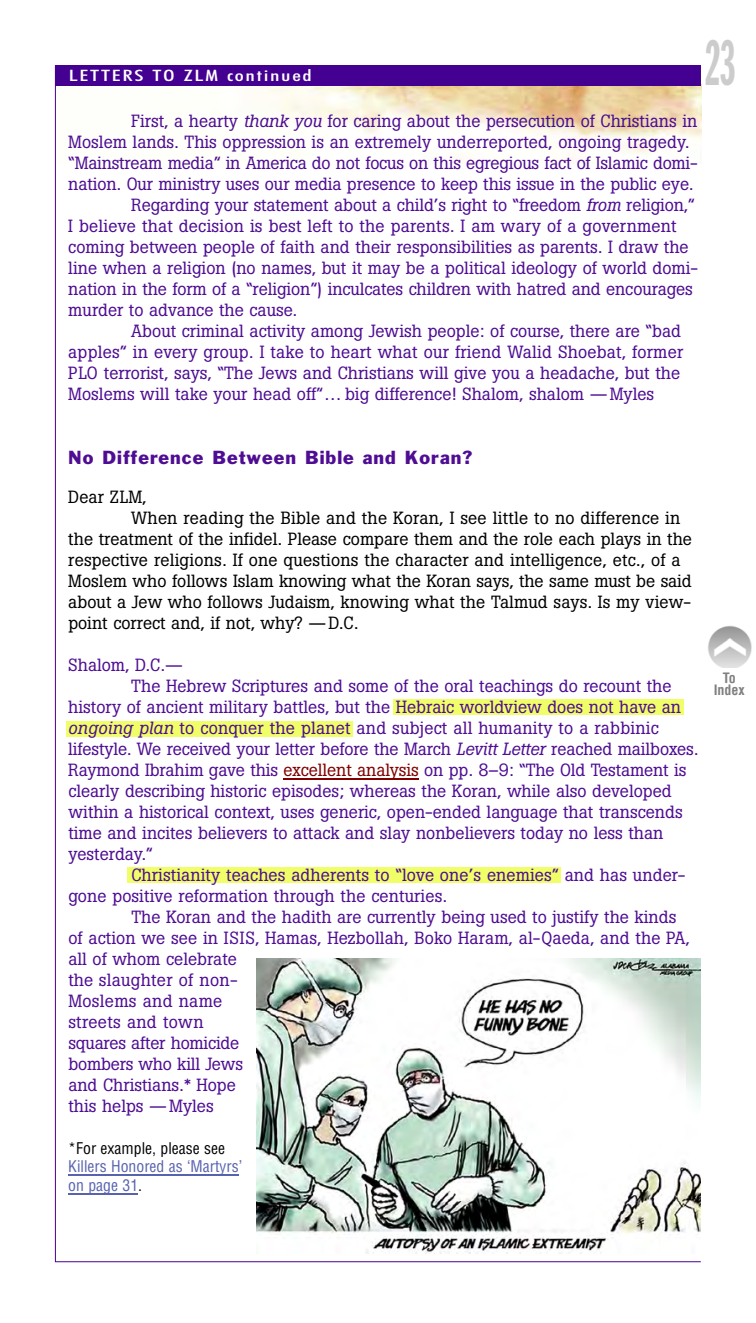
<style>
.page{position:relative;width:756px;height:1323px;background:#fff}
.page>*{position:absolute;margin:0;border:0;box-sizing:border-box;transform-origin:0 0}
.t1{font:63px "Franklin Gothic Extra Cond";color:#ccc;scale:.65 1}
.t2{font:17.5px "Boton";color:#4e0d93}
.t3{font:17.5px "Boton";color:#000}
.t4{font:17.5px "Franklin Gothic";letter-spacing:.06em;color:#4e0d93}
.t5{font:condensed 15.75px/18.9px "Helvetica";color:#5862af}
.t6{font:15.75px "Futuri Condensed SW";letter-spacing:.075em;color:#fff;scale:1.5 1}
.t7{font:condensed 15.75px "Helvetica";color:#000}
.t8{font:700 condensed 14px/12.2px "Helvetica";color:#808080;text-align:center}
.s1{font-style:italic}
.s2{color:#800000}
.s3{color:#000}
</style>
<div class="page">
<div style="left:66px;top:721px;width:286px;height:15px;background:#f0ff68"></div>
<div style="left:393px;top:700px;width:290px;height:15px;background:#f0ff68"></div>
<div style="left:127px;top:868px;width:434px;height:15px;background:#f0ff68"></div>
<img style="left:56px;top:85px;width:645px;height:78px">
<div style="left:56px;top:65px;width:645px;height:20px;background:#440091"></div>
<hr style="left:55px;top:65px;width:1px;height:1197px;background:#440091">
<hr style="left:284px;top:778px;width:135px;height:2px;background:#800000">
<hr style="left:68px;top:1174px;width:171px;height:2px;background:#5862af">
<hr style="left:68px;top:1193px;width:70px;height:2px;background:#5862af">
<hr style="left:55px;top:1261px;width:646px;height:1px;background:#440091">
<img style="left:708px;top:625px;width:44px;height:43px">
<img style="left:257px;top:959px;width:444px;height:295px">
<p class="t6" style="left:69px;top:66px;width:164px">LETTERS TO ZLM continued</p>
<h1 class="t1" style="left:706px;top:29px;width:47px">23</h1>
<p class="t2" style="left:131px;top:111px;width:567px">First, a hearty <span class="s1">thank you</span> for caring about the persecution of Christians in</p>
<p class="t2" style="left:68px;top:132px;width:623px">Moslem lands. This oppression is an extremely underreported, ongoing tragedy.</p>
<p class="t2" style="left:68px;top:153px;width:631px">“Mainstream media” in America do not focus on this egregious fact of Islamic domi-</p>
<p class="t2" style="left:68px;top:174px;width:627px">nation. Our ministry uses our media presence to keep this issue in the public eye.</p>
<p class="t2" style="left:131px;top:195px;width:565px">Regarding your statement about a child’s right to “freedom <span class="s1">from</span> religion,”</p>
<p class="t2" style="left:68px;top:216px;width:610px">I believe that decision is best left to the parents. I am wary of a government</p>
<p class="t2" style="left:68px;top:237px;width:622px">coming between people of faith and their responsibilities as parents. I draw the</p>
<p class="t2" style="left:68px;top:258px;width:631px">line when a religion (no names, but it may be a political ideology of world domi-</p>
<p class="t2" style="left:68px;top:279px;width:626px">nation in the form of a “religion”) inculcates children with hatred and encourages</p>
<p class="t2" style="left:68px;top:300px;width:230px">murder to advance the cause.</p>
<p class="t2" style="left:131px;top:321px;width:551px">About criminal activity among Jewish people: of course, there are “bad</p>
<p class="t2" style="left:68px;top:342px;width:616px">apples” in every group. I take to heart what our friend Walid Shoebat, former</p>
<p class="t2" style="left:68px;top:363px;width:613px">PLO terrorist, says, “The Jews and Christians will give you a headache, but the</p>
<p class="t2" style="left:68px;top:384px;width:587px">Moslems will take your head off”… big difference! Shalom, shalom —Myles</p>
<p class="t4" style="left:68px;top:447px;width:405px">No Difference Between Bible and Koran?</p>
<p class="t3" style="left:68px;top:486px;width:80px">Dear ZLM,</p>
<p class="t3" style="left:131px;top:507px;width:551px">When reading the Bible and the Koran, I see little to no difference in</p>
<p class="t3" style="left:68px;top:528px;width:625px">the treatment of the infidel. Please compare them and the role each plays in the</p>
<p class="t3" style="left:68px;top:549px;width:614px">respective religions. If one questions the character and intelligence, etc., of a</p>
<p class="t3" style="left:68px;top:570px;width:625px">Moslem who follows Islam knowing what the Koran says, the same must be said</p>
<p class="t3" style="left:68px;top:591px;width:624px">about a Jew who follows Judaism, knowing what the Talmud says. Is my view-</p>
<p class="t3" style="left:68px;top:612px;width:292px">point correct and, if not, why? —D.C.</p>
<p class="t2" style="left:68px;top:654px;width:116px">Shalom, D.C.—</p>
<p class="t2" style="left:131px;top:675px;width:542px">The Hebrew Scriptures and some of the oral teachings do recount the</p>
<p class="t2" style="left:68px;top:696px;width:614px">history of ancient military battles, but the Hebraic worldview does not have an</p>
<p class="t2" style="left:68px;top:717px;width:592px"><span class="s1">ongoing plan</span> to conquer the planet and subject all humanity to a rabbinic</p>
<p class="t2" style="left:68px;top:738px;width:632px">lifestyle. We received your letter before the March <span class="s1">Levitt Letter</span> reached mailboxes.</p>
<p class="t2" style="left:68px;top:759px;width:620px">Raymond Ibrahim gave this <span class="s2">excellent analysis</span> on pp. 8–9: “The Old Testament is</p>
<p class="t2" style="left:68px;top:780px;width:605px">clearly describing historic episodes; whereas the Koran, while also developed</p>
<p class="t2" style="left:68px;top:801px;width:616px">within a historical context, uses generic, open-ended language that transcends</p>
<p class="t2" style="left:68px;top:822px;width:597px">time and incites believers to attack and slay nonbelievers today no less than</p>
<p class="t2" style="left:68px;top:843px;width:86px">yesterday.”</p>
<p class="t2" style="left:131px;top:864px;width:556px">Christianity teaches adherents to “love one’s enemies” and has under-</p>
<p class="t2" style="left:68px;top:885px;width:380px">gone positive reformation through the centuries.</p>
<p class="t2" style="left:131px;top:906px;width:546px">The Koran and the hadith are currently being used to justify the kinds</p>
<p class="t2" style="left:68px;top:927px;width:623px">of action we see in ISIS, Hamas, Hezbollah, Boko Haram, al-Qaeda, and the PA,</p>
<p class="t2" style="left:68px;top:948px;width:170px">all of whom celebrate</p>
<p class="t2" style="left:68px;top:969px;width:171px">the slaughter of non-</p>
<p class="t2" style="left:68px;top:990px;width:155px">Moslems and name</p>
<p class="t2" style="left:68px;top:1011px;width:137px">streets and town</p>
<p class="t2" style="left:68px;top:1032px;width:173px">squares after homicide</p>
<p class="t2" style="left:68px;top:1053px;width:176px">bombers who kill Jews</p>
<p class="t2" style="left:68px;top:1074px;width:169px">and Christians.* Hope</p>
<p class="t2" style="left:68px;top:1095px;width:147px">this helps —Myles</p>
<p class="t7" style="left:68px;top:1138px;width:158px">*For example, please see</p>
<p class="t5" style="left:68px;top:1157px;width:175px">Killers Honored as ‘Martyrs’ on page 31<span class="s3">.</span></p>
<p class="t8" style="left:714px;top:672px;width:33px">To<br>Index</p>
</div>
